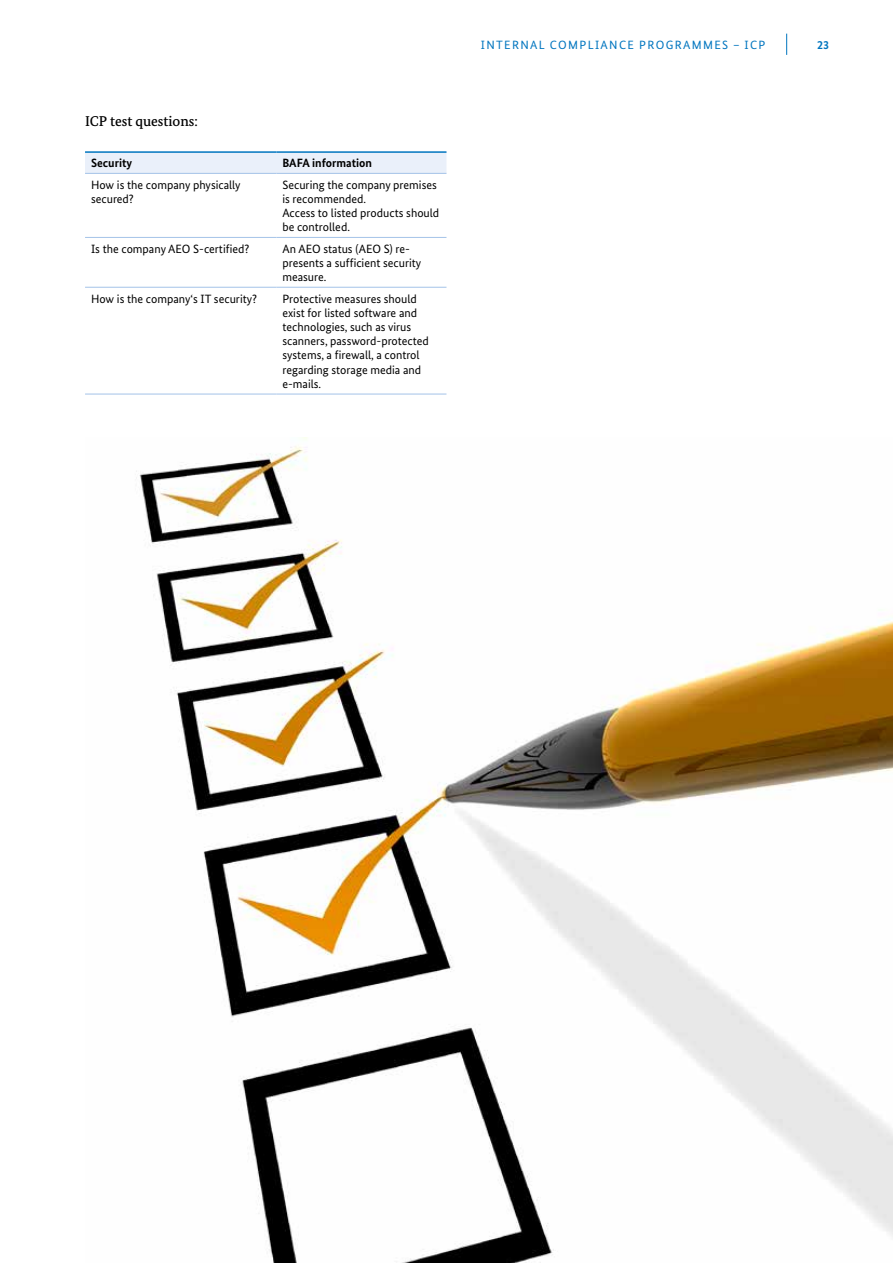
<style>
.page{position:relative;width:893px;height:1263px;background:#fff}
.page>*{position:absolute;margin:0;border:0;box-sizing:border-box;transform-origin:0 0}
.t1{font:500 14.25px "Bundes Serif";color:#000}
.t2{font:12px/14.2px "Bundes Sans";color:#000}
.t3{font:12px "Bundes Sans";letter-spacing:.11em;color:#0075bf}
.t4{font:700 12px "Bundes Sans";color:#000}
.t5{font:700 12px "Bundes Sans";color:#0075bf}
</style>
<div class="page">
<img style="left:136px;top:438px;width:757px;height:825px">
<div style="left:85px;top:153px;width:361px;height:20px;background:#eaf0fa"></div>
<hr style="left:85px;top:237px;width:191px;height:1px;background:#a4c3e8">
<hr style="left:276px;top:237px;width:170px;height:1px;background:#a4c3e8">
<hr style="left:85px;top:287px;width:191px;height:1px;background:#a4c3e8">
<hr style="left:276px;top:287px;width:170px;height:1px;background:#a4c3e8">
<hr style="left:85px;top:394px;width:191px;height:1px;background:#a4c3e8">
<hr style="left:276px;top:394px;width:170px;height:1px;background:#a4c3e8">
<hr style="left:85px;top:151px;width:191px;height:2px;background:#0075bf">
<hr style="left:276px;top:151px;width:170px;height:2px;background:#0075bf">
<hr style="left:85px;top:173px;width:191px;height:1px;background:#a4c3e8">
<hr style="left:276px;top:173px;width:170px;height:1px;background:#a4c3e8">
<svg style="left:786px;top:34px;width:1px;height:21px"></svg>
<p class="t1" style="left:85px;top:112px;width:114px">ICP test questions:</p>
<p class="t4" style="left:91px;top:156px;width:43px">Security</p>
<p class="t4" style="left:282px;top:156px;width:91px">BAFA information</p>
<p class="t2" style="left:91px;top:177px;width:151px">How is the company physically secured?</p>
<p class="t2" style="left:282px;top:177px;width:158px">Securing the company premises is recommended.<br>Access to listed products should be controlled.</p>
<p class="t2" style="left:91px;top:241px;width:160px">Is the company AEO S-certified?</p>
<p class="t2" style="left:282px;top:241px;width:140px">An AEO status (AEO S) re&shy;presents a sufficient security measure.</p>
<p class="t2" style="left:91px;top:291px;width:167px">How is the company‘s IT security?</p>
<p class="t2" style="left:282px;top:291px;width:148px">Protective measures should exist for listed software and technologies, such as virus scanners, password-protected systems, a firewall, a control regarding storage media and e-mails.</p>
<p class="t3" style="left:481px;top:37px;width:284px">Internal Compliance Prog rammes – ICP</p>
<p class="t5" style="left:817px;top:37px;width:13px">23</p>
</div>
